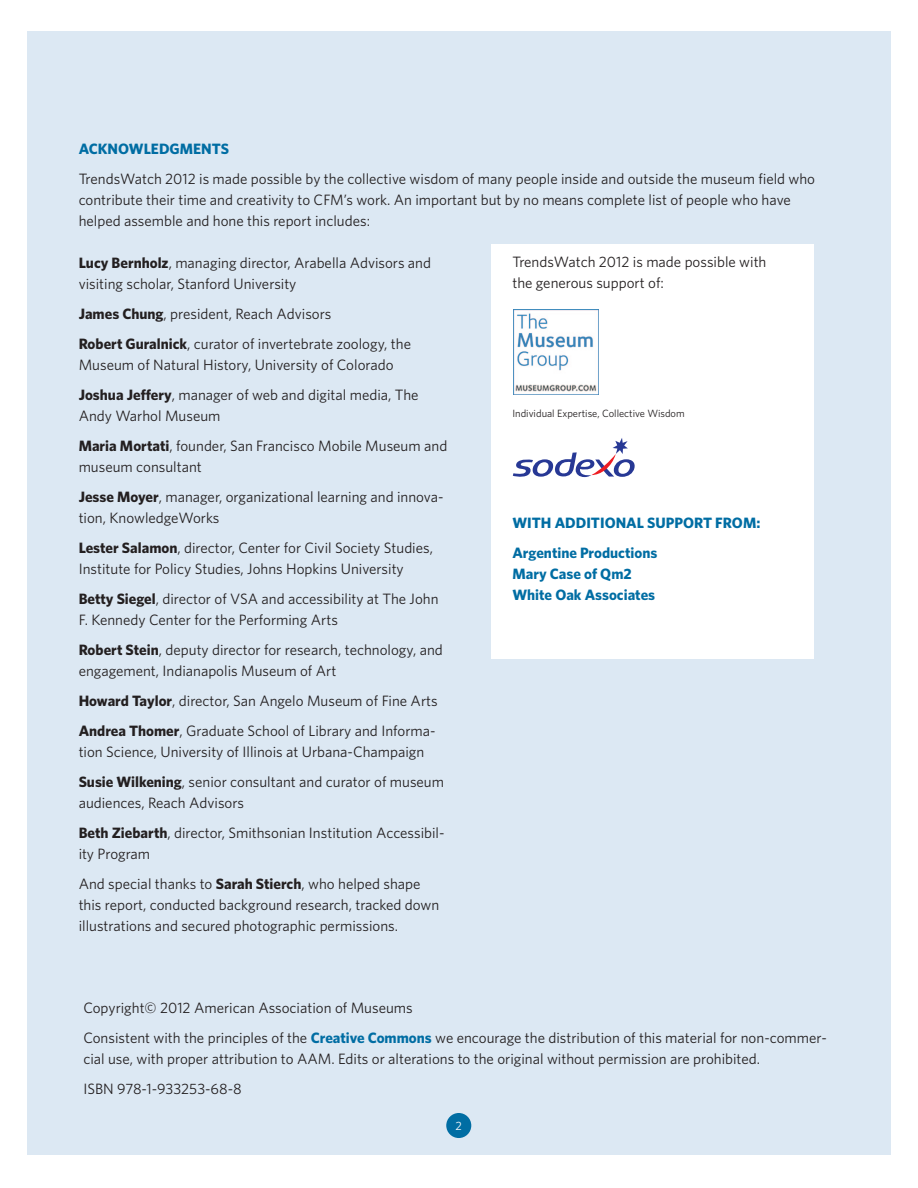
<style>
.page{position:relative;width:918px;height:1188px;background:#fff}
.page>*{position:absolute;margin:0;border:0;box-sizing:border-box;transform-origin:0 0}
.t1{font:15px/30px "Whitney";color:#231f20}
.t2{font:700 15px/30px "Whitney";color:#006da3}
.t3{font:12px "Whitney";color:#fff}
.t4{font:10.5px "Whitney";color:#231f20}
.s1{font-weight:700}
.s2{font-weight:700;color:#006da3}
</style>
<div class="page">
<div style="left:27px;top:32px;width:864px;height:1123px;background:#dce8f3"></div>
<div style="left:491px;top:244px;width:323px;height:414px;background:#fff"></div>
<div style="left:446px;top:1113px;width:25px;height:25px;background:#006da3;border-radius:50%"></div>
<svg style="left:513px;top:438px;width:122px;height:40px"></svg>
<img style="left:514px;top:309px;width:84px;height:85px">
<p class="t2" style="left:79px;top:134px;width:143px">Acknowledgments</p>
<p class="t1" style="left:79px;top:168px;width:738px;line-height:21px">TrendsWatch 2012 is made possible by the collective wisdom of many people inside and outside the museum field who contribute their time and creativity to CFM’s work. An important but by no means complete list of people who have helped assemble and hone this report includes:</p>
<p class="t1" style="left:79px;top:252px;width:354px;line-height:21px"><span class="s1">Lucy Bernholz</span>, managing director, Arabella Advisors and visiting scholar, Stanford University</p>
<p class="t1" style="left:79px;top:298px;width:334px"><span class="s1">James Chung</span>, president, Reach Advisors<br><span class="s1">Robert Guralnick</span>, curator of invertebrate zoology, the</p>
<p class="t1" style="left:79px;top:349px;width:341px">Museum of Natural History, University of Colorado<br><span class="s1">Joshua Jeffery</span>, manager of web and digital media, The</p>
<p class="t1" style="left:79px;top:400px;width:370px">Andy Warhol Museum<br><span class="s1">Maria Mortati</span>, founder, San Francisco Mobile Museum and</p>
<p class="t1" style="left:79px;top:451px;width:366px">museum consultant<br><span class="s1">Jesse Moyer</span>, manager, organizational learning and innova-</p>
<p class="t1" style="left:79px;top:502px;width:356px">tion, KnowledgeWorks<br><span class="s1">Lester Salamon</span>, director, Center for Civil Society Studies,</p>
<p class="t1" style="left:79px;top:553px;width:361px">Institute for Policy Studies, Johns Hopkins University<br><span class="s1">Betty Siegel</span>, director of VSA and accessibility at The John</p>
<p class="t1" style="left:79px;top:604px;width:366px">F. Kennedy Center for the Performing Arts<br><span class="s1">Robert Stein</span>, deputy director for research, technology, and</p>
<p class="t1" style="left:79px;top:655px;width:361px">engagement, Indianapolis Museum of Art<br><span class="s1">Howard Taylor</span>, director, San Angelo Museum of Fine Arts<br><span class="s1">Andrea Thomer</span>, Graduate School of Library and Informa-</p>
<p class="t1" style="left:79px;top:736px;width:367px">tion Science, University of Illinois at Urbana-Champaign<br><span class="s1">Susie Wilkening</span>, senior consultant and curator of museum</p>
<p class="t1" style="left:79px;top:787px;width:367px">audiences, Reach Advisors<br><span class="s1">Beth Ziebarth</span>, director, Smithsonian Institution Accessibil-</p>
<p class="t1" style="left:79px;top:838px;width:343px">ity Program<br>And special thanks to <span class="s1">Sarah Stierch</span>, who helped shape</p>
<p class="t1" style="left:79px;top:894px;width:362px;line-height:21px">this report, conducted background research, tracked down illustrations and secured photographic permissions.</p>
<p class="t1" style="left:512px;top:251px;width:256px;line-height:21px">TrendsWatch 2012 is made possible with the generous support of:</p>
<p class="t4" style="left:512px;top:406px;width:174px">Individual Expertise, Collective Wisdom</p>
<p class="t2" style="left:512px;top:507px;width:249px">With additional support from:<br>Argentine Productions</p>
<p class="t2" style="left:512px;top:563px;width:144px;line-height:21px">Mary Case of Qm2<br>White Oak Associates</p>
<p class="t1" style="left:83px;top:993px;width:745px">Copyright© 2012 American Association of Museums<br>Consistent with the principles of the <span class="s2">Creative Commons</span> we encourage the distribution of this material for non-commer-</p>
<p class="t1" style="left:83px;top:1044px;width:678px">cial use, with proper attribution to AAM. Edits or alterations to the original without permission are prohibited.<br>ISBN 978-1-933253-68-8</p>
<p class="t3" style="left:456px;top:1118px;width:8px">2</p>
</div>
